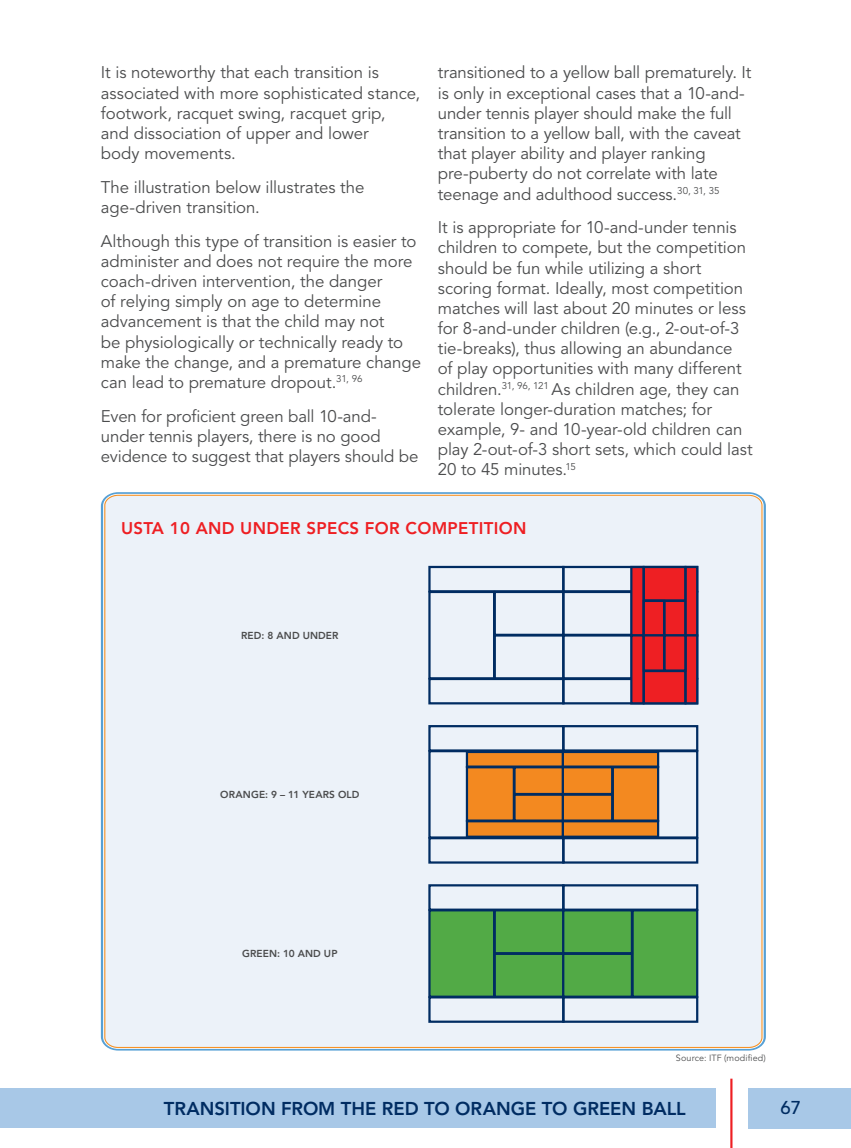
<style>
.page{position:relative;width:851px;height:1148px;background:#fff}
.page>*{position:absolute;margin:0;border:0;box-sizing:border-box;transform-origin:0 0}
.t1{font:800 18.45px "Avenir LT Std";letter-spacing:-.005em;color:#002c62}
.t2{font:500 18.45px "Avenir LT Std";color:#002c62}
.t3{font:16.8px/20.1px "Avenir LT Std";letter-spacing:-.005em;color:#4b4c4d}
.t4{font:800 16.8px "Avenir LT Std";letter-spacing:.02em;color:#ee1f23}
.t5{font:800 10.05px "Avenir LT Std";letter-spacing:.01em;color:#4b4c4d}
.t6{font:9px "Avenir LT Std";letter-spacing:.015em;color:#4b4c4d}
</style>
<div class="page">
<div style="left:0;top:1088px;width:715px;height:39px;background:#a8c8e7"></div>
<div style="left:747px;top:1088px;width:103px;height:40px;background:#a8c8e7"></div>
<hr style="left:730px;top:1078px;width:2px;height:70px;background:#ee1f23">
<div style="left:104px;top:494px;width:659px;height:554px;background:#ecf2f9"></div>
<div style="left:428px;top:750px;width:67px;height:88px;border:2px solid #002c62"></div>
<div style="left:428px;top:725px;width:136px;height:26px;border:2px solid #002c62"></div>
<div style="left:428px;top:837px;width:136px;height:26px;border:2px solid #002c62"></div>
<div style="left:493px;top:750px;width:71px;height:45px;background:#002c62"></div>
<div style="left:493px;top:793px;width:71px;height:45px;background:#002c62"></div>
<div style="left:631px;top:750px;width:67px;height:88px;border:2px solid #002c62"></div>
<div style="left:562px;top:725px;width:136px;height:26px;border:2px solid #002c62"></div>
<div style="left:562px;top:837px;width:136px;height:26px;border:2px solid #002c62"></div>
<div style="left:562px;top:750px;width:71px;height:45px;background:#002c62"></div>
<div style="left:562px;top:793px;width:71px;height:45px;background:#002c62"></div>
<div style="left:513px;top:766px;width:51px;height:29px;background:#f38920;border:2px solid #002c62"></div>
<div style="left:466px;top:766px;width:49px;height:55px;background:#f38920;border:2px solid #002c62"></div>
<div style="left:466px;top:751px;width:98px;height:16px;background:#f38920;border:2px solid #002c62"></div>
<div style="left:466px;top:820px;width:98px;height:17px;background:#f38920;border:2px solid #002c62"></div>
<div style="left:513px;top:793px;width:51px;height:28px;background:#f38920;border:2px solid #002c62"></div>
<div style="left:611px;top:766px;width:48px;height:55px;background:#f38920;border:2px solid #002c62"></div>
<div style="left:561px;top:751px;width:98px;height:16px;background:#f38920;border:2px solid #002c62"></div>
<div style="left:561px;top:820px;width:98px;height:17px;background:#f38920;border:2px solid #002c62"></div>
<div style="left:561px;top:766px;width:52px;height:29px;background:#f38920;border:2px solid #002c62"></div>
<div style="left:561px;top:793px;width:52px;height:28px;background:#f38920;border:2px solid #002c62"></div>
<div style="left:428px;top:909px;width:67px;height:88px;background:#52aa46;border:2px solid #002c62"></div>
<div style="left:428px;top:884px;width:136px;height:26px;border:2px solid #002c62"></div>
<div style="left:428px;top:996px;width:136px;height:26px;border:2px solid #002c62"></div>
<div style="left:493px;top:909px;width:71px;height:45px;background:#52aa46;border:2px solid #002c62"></div>
<div style="left:493px;top:952px;width:71px;height:45px;background:#52aa46;border:2px solid #002c62"></div>
<div style="left:631px;top:909px;width:67px;height:88px;background:#52aa46;border:2px solid #002c62"></div>
<div style="left:562px;top:884px;width:136px;height:26px;border:2px solid #002c62"></div>
<div style="left:562px;top:996px;width:136px;height:26px;border:2px solid #002c62"></div>
<div style="left:562px;top:909px;width:71px;height:45px;background:#52aa46;border:2px solid #002c62"></div>
<div style="left:562px;top:952px;width:71px;height:45px;background:#52aa46;border:2px solid #002c62"></div>
<div style="left:428px;top:591px;width:67px;height:88px;border:2px solid #002c62"></div>
<div style="left:428px;top:566px;width:136px;height:26px;border:2px solid #002c62"></div>
<div style="left:428px;top:678px;width:136px;height:26px;border:2px solid #002c62"></div>
<div style="left:493px;top:591px;width:71px;height:45px;border:2px solid #002c62"></div>
<div style="left:493px;top:634px;width:71px;height:45px;border:2px solid #002c62"></div>
<div style="left:562px;top:566px;width:136px;height:26px;border:2px solid #002c62"></div>
<div style="left:562px;top:678px;width:136px;height:26px;border:2px solid #002c62"></div>
<div style="left:562px;top:591px;width:71px;height:45px;border:2px solid #002c62"></div>
<div style="left:562px;top:634px;width:71px;height:45px;border:2px solid #002c62"></div>
<div style="left:663px;top:600px;width:23px;height:36px;background:#ee1f23;border:2px solid #002c62"></div>
<div style="left:642px;top:566px;width:44px;height:35px;background:#ee1f23;border:2px solid #002c62"></div>
<div style="left:684px;top:566px;width:14px;height:70px;background:#ee1f23;border:2px solid #002c62"></div>
<div style="left:630px;top:566px;width:14px;height:70px;background:#ee1f23;border:2px solid #002c62"></div>
<div style="left:642px;top:600px;width:23px;height:36px;background:#ee1f23;border:2px solid #002c62"></div>
<div style="left:642px;top:670px;width:44px;height:34px;background:#ee1f23;border:2px solid #002c62"></div>
<div style="left:684px;top:634px;width:14px;height:70px;background:#ee1f23;border:2px solid #002c62"></div>
<div style="left:630px;top:634px;width:14px;height:70px;background:#ee1f23;border:2px solid #002c62"></div>
<div style="left:663px;top:634px;width:23px;height:37px;background:#ee1f23;border:2px solid #002c62"></div>
<div style="left:642px;top:634px;width:23px;height:37px;background:#ee1f23;border:2px solid #002c62"></div>
<p class="t3" style="left:101px;top:63px;width:321px">It is noteworthy that each transition is associated with more sophisticated stance, footwork, racquet swing, racquet grip,<br>and dissociation of upper and lower<br>body movements.</p>
<p class="t3" style="left:101px;top:177px;width:265px">The illustration below illustrates the age-driven transition.</p>
<p class="t3" style="left:101px;top:231px;width:321px">Although this type of transition is easier to administer and does not require the more coach-driven intervention, the danger<br>of relying simply on age to determine advancement is that the child may not<br>be physiologically or technically ready to make the change, and a premature change can lead to premature dropout.<sup>31,</sup> <sup>96</sup></p>
<p class="t3" style="left:101px;top:406px;width:319px">Even for proficient green ball 10-and&shy;under tennis players, there is no good evidence to suggest that players should be</p>
<p class="t3" style="left:438px;top:63px;width:315px">transitioned to a yellow ball prematurely. It is only in exceptional cases that a 10-and&shy;under tennis player should make the full transition to a yellow ball, with the caveat that player ability and player ranking pre-puberty do not correlate with late teenage and adulthood success.<sup>30,</sup> <sup>31,</sup> <sup>35</sup></p>
<p class="t3" style="left:438px;top:218px;width:316px">It is appropriate for 10-and-under tennis children to compete, but the competition should be fun while utilizing a short scoring format. Ideally, most competition matches will last about 20 minutes or less for 8-and-under children (e.g., 2-out-of-3 tie-breaks), thus allowing an abundance<br>of play opportunities with many different children.<sup>31,</sup> <sup>96,</sup> <sup>121</sup> As children age, they can tolerate longer-duration matches; for example, 9- and 10-year-old children can play 2-out-of-3 short sets, which could last 20 to 45 minutes.<sup>15</sup></p>
<p class="t4" style="left:121px;top:518px;width:407px">USTA 10 AND UNDER SPECS FOR COM PETITION</p>
<p class="t5" style="left:241px;top:629px;width:99px">RED: 8 AND UNDER</p>
<p class="t5" style="left:220px;top:788px;width:134px">ORANGE: 9 – 11 YEARS OLD</p>
<p class="t5" style="left:242px;top:947px;width:97px">GREEN: 10 AND UP</p>
<p class="t6" style="left:676px;top:1053px;width:91px">Source: ITF (modified)</p>
<p class="t1" style="left:164px;top:1097px;width:501px">TRANSITION FROM THE RED TO ORANGE TO GREEN BALL</p>
<p class="t2" style="left:780px;top:1097px;width:22px">67</p>
</div>
